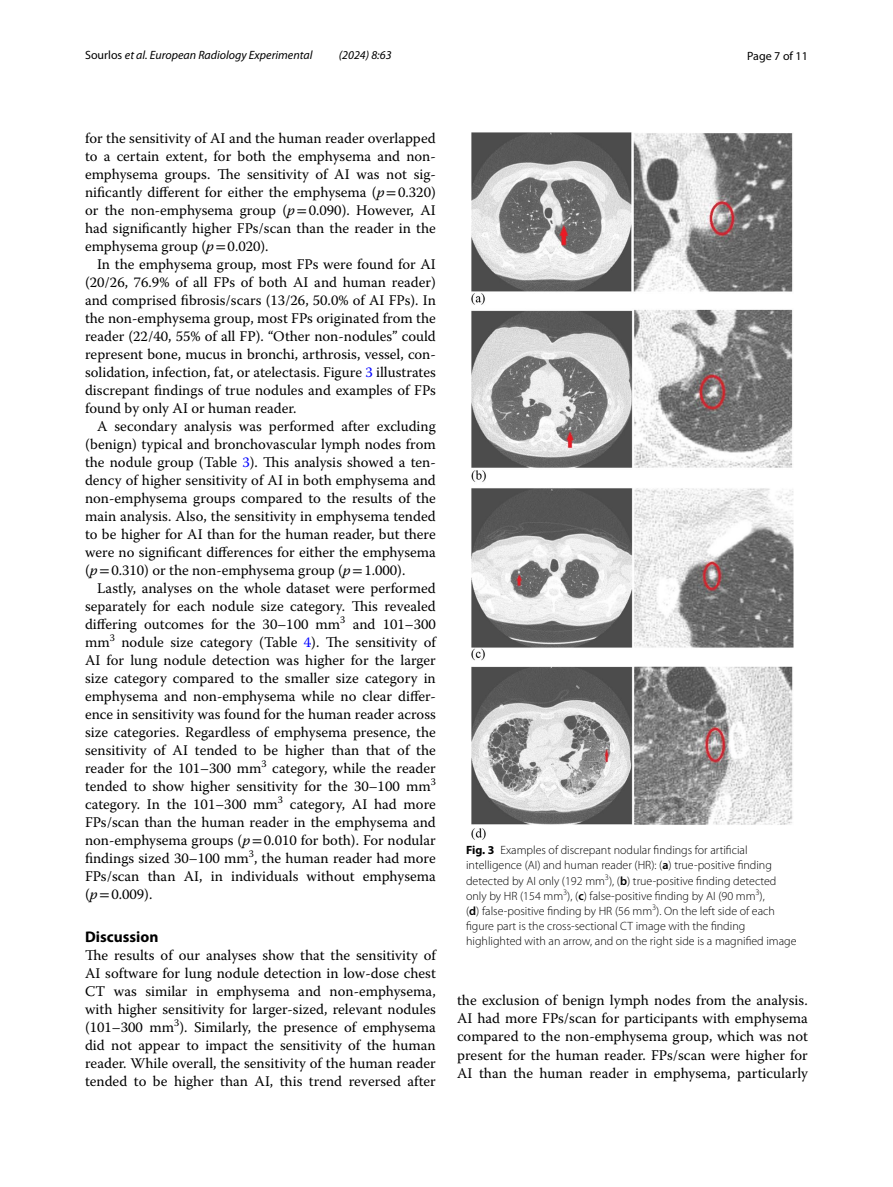
<style>
.page{position:relative;width:893px;height:1187px;background:#fff}
.page>*{position:absolute;margin:0;border:0;box-sizing:border-box;transform-origin:0 0}
.t1{font:700 15.45px "Myriad Pro";color:#000}
.t2{font:14.7px/18px "Warnock Pro";color:#000;text-align:justify}
.t3{font:300 12px/15px "Myriad Pro";color:#000}
.t4{font:italic 12px "Myriad Pro";color:#000}
.t5{font:12px "Myriad Pro";color:#000}
.s1{font-style:normal}
.s2{font-style:italic}
.s3{font-family:"STIX"}
.s4{color:#00f}
.s5{font-weight:700}
.s6{font-weight:600}
</style>
<div class="page">
<img style="left:472px;top:133px;width:321px;height:706px">
<p class="t4" style="left:85px;top:48px;width:229px"><span class="s1">Sourlos</span> et al. European Radiology Experimental</p>
<p class="t4" style="left:339px;top:48px;width:54px">(2024) 8:63</p>
<p class="t5" style="left:747px;top:48px;width:62px">Page 7 of 11</p>
<p class="t2" style="left:85px;top:128px;width:352px">for the sensitivity of AI and the human reader overlapped to a certain extent, for both the emphysema and non&shy;emphysema groups. The sensitivity of AI was not sig&shy;nificantly different for either the emphysema (<span class="s2">p</span><span class="s3">=</span>0.320) or the non-emphysema group (<span class="s2">p</span><span class="s3">=</span>0.090). However, AI had significantly higher FPs/scan than the reader in the emphysema group (<span class="s2">p</span><span class="s3">=</span>0.020).</p>
<p class="t2" style="left:85px;top:254px;width:352px;text-indent:12px">In the emphysema group, most FPs were found for AI (20/26, 76.9% of all FPs of both AI and human reader) and comprised fibrosis/scars (13/26, 50.0% of AI FPs). In the non-emphysema group, most FPs originated from the reader (22/40, 55% of all FP). “Other non-nodules” could represent bone, mucus in bronchi, arthrosis, vessel, con&shy;solidation, infection, fat, or atelectasis. Figure <span class="s4">3</span> illustrates discrepant findings of true nodules and examples of FPs found by only AI or human reader.</p>
<p class="t2" style="left:85px;top:416px;width:352px;text-indent:12px">A secondary analysis was performed after excluding (benign) typical and bronchovascular lymph nodes from the nodule group (Table <span class="s4">3</span>). This analysis showed a ten&shy;dency of higher sensitivity of AI in both emphysema and non-emphysema groups compared to the results of the main analysis. Also, the sensitivity in emphysema tended to be higher for AI than for the human reader, but there were no significant differences for either the emphysema (<span class="s2">p</span><span class="s3">=</span>0.310) or the non-emphysema group (<span class="s2">p</span><span class="s3">=</span>1.000).</p>
<p class="t2" style="left:85px;top:578px;width:352px;text-indent:12px">Lastly, analyses on the whole dataset were performed separately for each nodule size category. This revealed differing outcomes for the 30–100 mm<sup>3</sup> and 101–300 mm<sup>3</sup> nodule size category (Table <span class="s4">4</span>). The sensitivity of AI for lung nodule detection was higher for the larger size category compared to the smaller size category in emphysema and non-emphysema while no clear differ&shy;ence in sensitivity was found for the human reader across size categories. Regardless of emphysema presence, the sensitivity of AI tended to be higher than that of the reader for the 101–300 mm<sup>3</sup> category, while the reader tended to show higher sensitivity for the 30–100 mm<sup>3 </sup>category. In the 101–300 mm<sup>3</sup> category, AI had more FPs/scan than the human reader in the emphysema and non-emphysema groups (<span class="s2">p</span><span class="s3">=</span>0.010 for both). For nodular findings sized 30–100 mm<sup>3</sup>, the human reader had more FPs/scan than AI, in individuals without emphysema (<span class="s2">p</span><span class="s3">=</span>0.009).</p>
<p class="t1" style="left:85px;top:926px;width:75px">Discussion</p>
<p class="t2" style="left:85px;top:946px;width:352px">The results of our analyses show that the sensitivity of AI software for lung nodule detection in low-dose chest CT was similar in emphysema and non-emphysema, with higher sensitivity for larger-sized, relevant nodules (101–300 mm<sup>3</sup>). Similarly, the presence of emphysema did not appear to impact the sensitivity of the human reader. While overall, the sensitivity of the human reader tended to be higher than AI, this trend reversed after</p>
<p class="t3" style="left:466px;top:843px;width:332px"><span class="s5">Fig. 3</span> Examples of discrepant nodular findings for artificial intelligence (AI) and human reader (HR): (<span class="s6">a</span>) true-positive finding detected by AI only (192 mm<sup>3</sup>), (<span class="s6">b</span>) true-positive finding detected only by HR (154 mm<sup>3</sup>), (<span class="s6">c</span>) false-positive finding by AI (90 mm<sup>3</sup>),<br>(<span class="s6">d</span>) false-positive finding by HR (56 mm<sup>3</sup>). On the left side of each figure part is the cross-sectional CT image with the finding highlighted with an arrow, and on the right side is a magnified image</p>
<p class="t2" style="left:457px;top:991px;width:352px">the exclusion of benign lymph nodes from the analysis.<br>AI had more FPs/scan for participants with emphysema compared to the non-emphysema group, which was not present for the human reader. FPs/scan were higher for AI than the human reader in emphysema, particularly</p>
</div>
